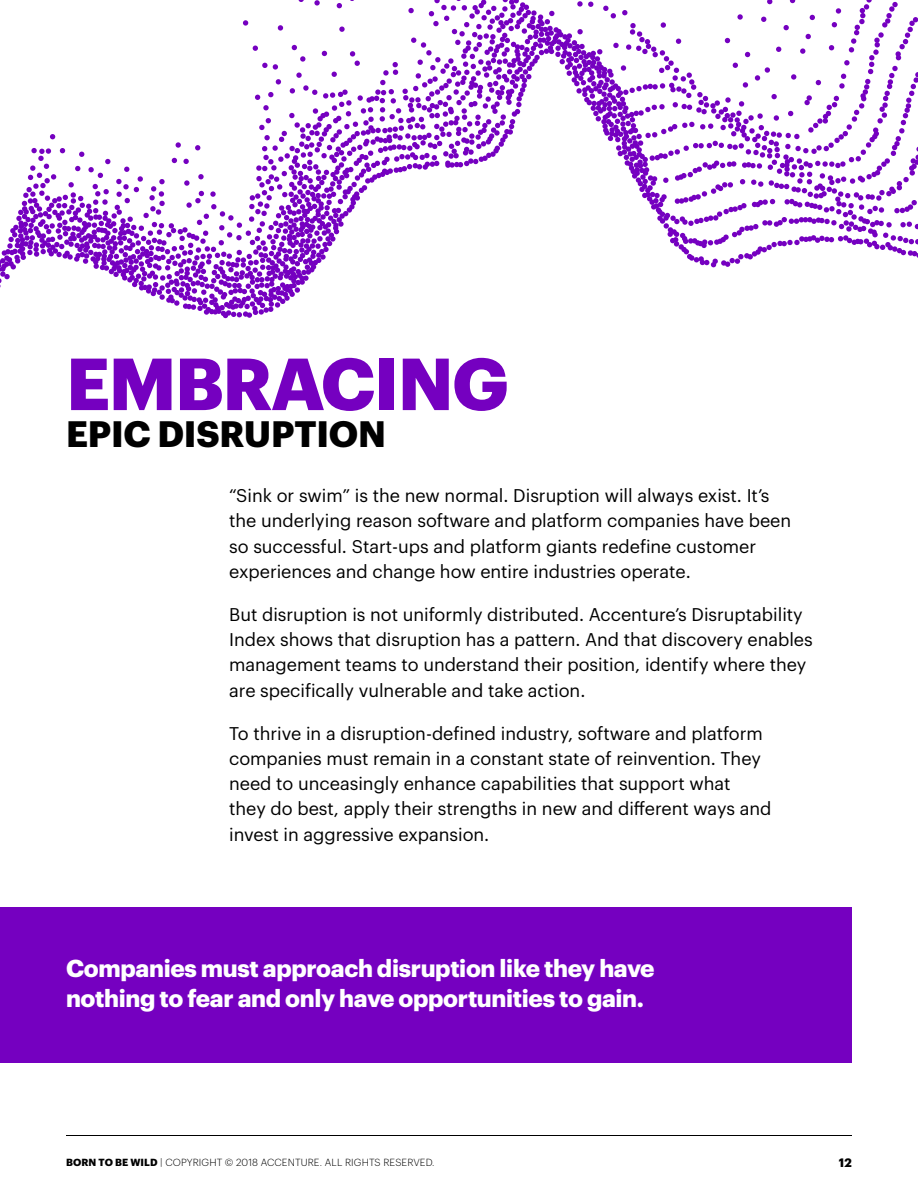
<style>
.page{position:relative;width:918px;height:1188px;background:#fff}
.page>*{position:absolute;margin:0;border:0;box-sizing:border-box;transform-origin:0 0}
.t1{font:700 72px "Graphik";letter-spacing:-.02em;color:#7500c0}
.t2{font:700 36px "Graphik";letter-spacing:-.005em;color:#000}
.t3{font:700 24px/30px "Graphik";letter-spacing:-.015em;color:#fff}
.t4{font:18px/25.2px "Graphik";color:#000}
.t5{font:700 12px "Graphik";color:#000}
.t6{font:300 10.2px "Graphik";letter-spacing:.01em;color:#000}
.s1{font-weight:700}
</style>
<div class="page">
<hr style="left:66px;top:1135px;width:786px;height:1px;background:#000">
<div style="left:0;top:908px;width:852px;height:156px;background:#7500c0"></div>
<svg style="left:0;top:0;width:918px;height:318px"></svg>
<h1 class="t1" style="left:66px;top:328px;width:444px">EMBRACING</h1>
<h2 class="t2" style="left:66px;top:406px;width:322px">EPIC DISRUPTION</h2>
<p class="t4" style="left:229px;top:482px;width:563px">“Sink or swim” is the new normal. Disruption will always exist. It’s the underlying reason software and platform companies have been so successful. Start-ups and platform giants redefine customer experiences and change how entire industries operate.</p>
<p class="t4" style="left:229px;top:600px;width:585px">But disruption is not uniformly distributed. Accenture’s Disruptability Index shows that disruption has a pattern. And that discovery enables management teams to understand their position, identify where they are specifically vulnerable and take action.</p>
<p class="t4" style="left:229px;top:719px;width:544px">To thrive in a disruption-defined industry, software and platform companies must remain in a constant state of reinvention. They need to unceasingly enhance capabilities that support what they do best, apply their strengths in new and different ways and invest in aggressive expansion.</p>
<h3 class="t3" style="left:66px;top:951px;width:590px">Companies must approach disruption like they have nothing to fear and only have opportunities to gain.</h3>
<p class="t6" style="left:66px;top:1155px;width:370px"><span class="s1">BORN TO BE WILD</span> | COPYRIGHT © 2018 ACCENTURE. ALL RIGHTS RESERVED.</p>
<p class="t5" style="left:839px;top:1153px;width:15px">12</p>
</div>
